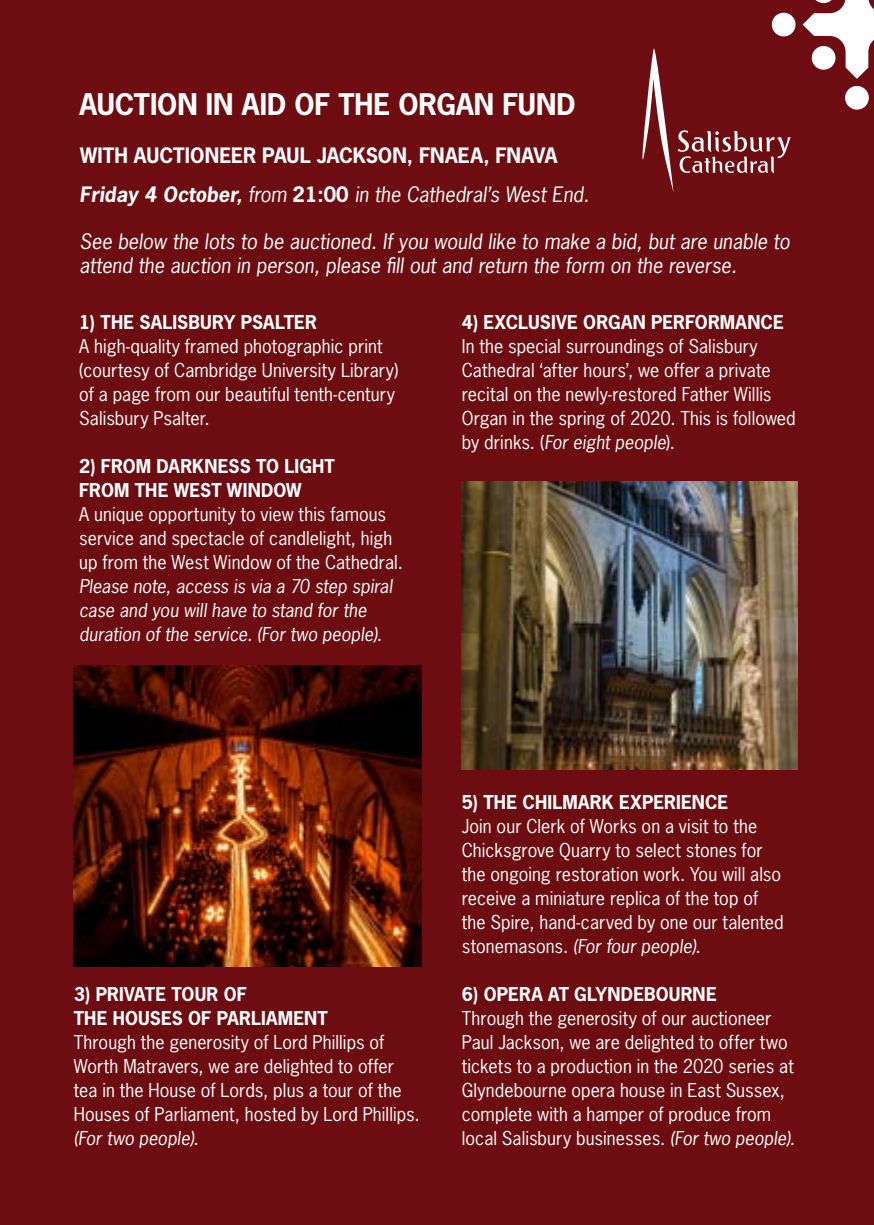
<style>
.page{position:relative;width:874px;height:1225px;background:#fff}
.page>*{position:absolute;margin:0;border:0;box-sizing:border-box;transform-origin:0 0}
.body_General{font:700 28px "News Gothic Std";letter-spacing:-.005em;color:#fff}
.t1{font:italic 20px/24px "News Gothic Std";color:#fff}
.body_General-2{font:700 20px "News Gothic Std";color:#fff}
.heading_Medium_News{font:18px/24px "News Gothic Std";letter-spacing:.005em;color:#fff}
.heading_Medium_News-2{font:700 18px "News Gothic Std";letter-spacing:.005em;color:#fff}
.heading_Medium_News-3{font:italic 18px/24px "News Gothic Std";color:#fff}
.s1{font-weight:700}
.s2{font-weight:700;font-style:normal}
.s3{font-style:italic}
</style>
<div class="page">
<div style="left:0;top:0;width:873px;height:1225px;background:#6e0d11"></div>
<img style="left:74px;top:665px;width:347px;height:302px">
<img style="left:461px;top:481px;width:335px;height:288px">
<svg style="left:642px;top:0;width:231px;height:192px"></svg>
<p class="body_General" style="left:80px;top:86px;width:497px">AUCTION IN AID OF THE ORGAN FUND</p>
<p class="body_General-2" style="left:80px;top:142px;width:478px">WITH AUCTIONEER PAUL JACKSON, FNAEA, FNAVA</p>
<p class="t1" style="left:80px;top:183px;width:511px"><span class="s1">Friday 4 October,</span> from <span class="s2">21:00</span> in the Cathedral’s West End.</p>
<p class="t1" style="left:80px;top:230px;width:711px">See below the lots to be auctioned. If you would like to make a bid, but are unable to attend the auction in person, please fill out and return the form on the reverse.</p>
<p class="heading_Medium_News-2" style="left:79px;top:310px;width:239px">1) THE SALISBURY PSALTER</p>
<p class="heading_Medium_News" style="left:79px;top:334px;width:320px">A high-quality framed photographic print (courtesy of Cambridge University Library) of a page from our beautiful tenth-century Salisbury Psalter.</p>
<p class="heading_Medium_News-2" style="left:79px;top:454px;width:257px">2) FROM DARKNESS TO LIGHT</p>
<p class="heading_Medium_News-2" style="left:79px;top:478px;width:224px">FROM THE WEST WINDOW</p>
<p class="heading_Medium_News" style="left:79px;top:502px;width:314px">A unique opportunity to view this famous service and spectacle of candlelight, high</p>
<p class="heading_Medium_News" style="left:79px;top:550px;width:325px">up from the West Window of the Cathedral.</p>
<p class="heading_Medium_News-3" style="left:79px;top:575px;width:314px">Please note, access is via a 70 step spiral case and you will have to stand for the duration of the service. (For two people).</p>
<p class="heading_Medium_News-2" style="left:461px;top:310px;width:323px">4) EXCLUSIVE ORGAN PERFORMANCE</p>
<p class="heading_Medium_News" style="left:461px;top:334px;width:335px">In the special surroundings of Salisbury Cathedral ‘after hours’, we offer a private recital on the newly-restored Father Willis Organ in the spring of 2020. This is followed by drinks. (<span class="s3">For eight people</span>).</p>
<p class="heading_Medium_News-2" style="left:74px;top:982px;width:175px">3) PRIVATE TOUR OF</p>
<p class="heading_Medium_News-2" style="left:74px;top:1006px;width:255px">THE HOUSES OF PARLIAMENT</p>
<p class="heading_Medium_News" style="left:74px;top:1030px;width:347px">Through the generosity of Lord Phillips of Worth Matravers, we are delighted to offer tea in the House of Lords, plus a tour of the Houses of Parliament, hosted by Lord Phillips. <span class="s3">(For two people).</span></p>
<p class="heading_Medium_News-2" style="left:461px;top:790px;width:268px">5) THE CHILMARK EXPERIENCE</p>
<p class="heading_Medium_News" style="left:461px;top:814px;width:323px">Join our Clerk of Works on a visit to the Chicksgrove Quarry to select stones for the ongoing restoration work. You will also receive a miniature replica of the top of the Spire, hand-carved by one our talented stonemasons. <span class="s3">(For four people).</span></p>
<p class="heading_Medium_News-2" style="left:461px;top:982px;width:256px">6) OPERA AT GLYNDEBOURNE</p>
<p class="heading_Medium_News" style="left:461px;top:1006px;width:334px">Through the generosity of our auctioneer Paul Jackson, we are delighted to offer two tickets to a production in the 2020 series at Glyndebourne opera house in East Sussex, complete with a hamper of produce from local Salisbury businesses. <span class="s3">(For two people).</span></p>
</div>
